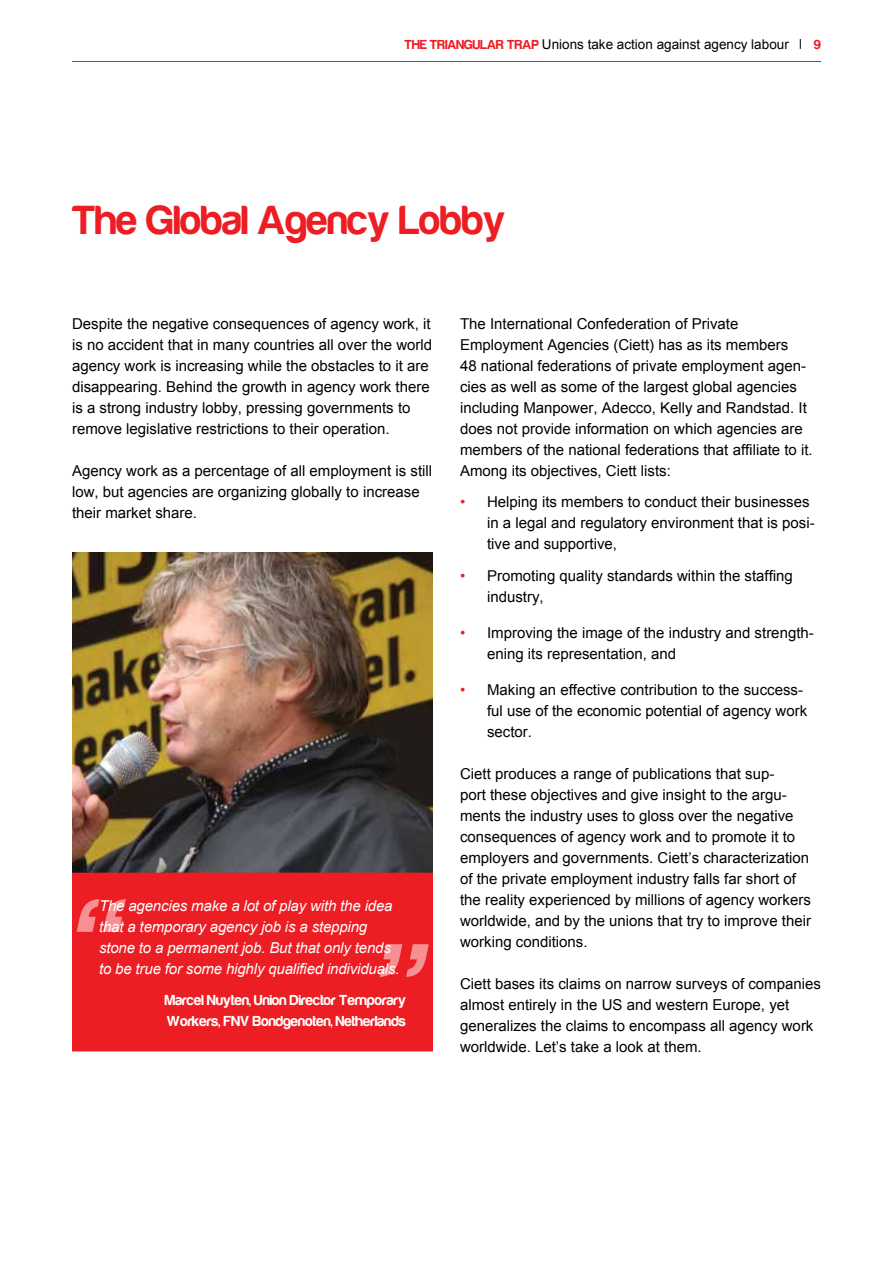
<style>
.page{position:relative;width:893px;height:1263px;background:#fff}
.page>*{position:absolute;margin:0;border:0;box-sizing:border-box;transform-origin:0 0}
.t1{font:42px "Harabara";color:#ed1d24}
.t2{font:15px/21px "Arial";color:#000}
.t3{font:italic 15px/21px "Arial";letter-spacing:-.01em;color:#fff}
.t4{font:15px/21px "Harabara";color:#fff}
.t5{font:13.5px "Arial";color:#000}
.t6{font:13.5px "Harabara";color:#ed1d24}
.s1{font-family:"Harabara";color:#ed1d24}
.s2{color:#ed1d24}
</style>
<div class="page">
<hr style="left:72px;top:61px;width:749px;height:1px;background:#ed1d24">
<img style="left:72px;top:553px;width:361px;height:320px">
<div style="left:72px;top:873px;width:361px;height:178px;background:#ed1d24"></div>
<svg style="left:77px;top:899px;width:49px;height:33px"></svg>
<svg style="left:380px;top:944px;width:49px;height:33px"></svg>
<p class="t6" style="left:405px;top:37px;width:69px">The triangula</p>
<p class="t5" style="left:496px;top:35px;width:294px"><span class="s1">r trap</span> Unions take action against agency labour</p>
<p class="t6" style="left:814px;top:37px;width:8px">9</p>
<h1 class="t1" style="left:72px;top:198px;width:435px">The Global Agency Lobby</h1>
<p class="t2" style="left:72px;top:313px;width:362px">Despite the negative consequences of agency work, it is no accident that in many countries all over the world agency work is increasing while the obstacles to it are disappearing. Behind the growth in agency work there is a strong industry lobby, pressing governments to remove legislative restrictions to their operation.</p>
<p class="t2" style="left:72px;top:460px;width:362px">Agency work as a percentage of all employment is still low, but agencies are organizing globally to increase their market share.</p>
<p class="t3" style="left:99px;top:895px;width:302px">The agencies make a lot of play with the idea that a temporary agency job is a stepping stone to a permanent job. But that only tends to be true for some highly qualified individuals.</p>
<p class="t4" style="left:165px;top:990px;width:243px">Marcel Nuyten, Union Director Temporary<br>Workers, FNV Bondgenoten, Netherlands</p>
<p class="t2" style="left:460px;top:313px;width:354px">The International Confederation of Private Employment Agencies (Ciett) has as its members<br>48 national federations of private employment agen&shy;cies as well as some of the largest global agencies including Manpower, Adecco, Kelly and Randstad. It does not provide information on which agencies are members of the national federations that affiliate to it.<br>Among its objectives, Ciett lists:</p>
<p class="t2" style="left:487px;top:492px;width:329px;text-indent:-27px"><span class="s2">•</span> Helping its members to conduct their businesses in a legal and regulatory environment that is posi&shy;tive and supportive,</p>
<p class="t2" style="left:487px;top:565px;width:307px;text-indent:-27px"><span class="s2">•</span> Promoting quality standards within the staffing industry,</p>
<p class="t2" style="left:487px;top:622px;width:328px;text-indent:-27px"><span class="s2">•</span> Improving the image of the industry and strength&shy;ening its representation, and</p>
<p class="t2" style="left:487px;top:679px;width:322px;text-indent:-27px"><span class="s2">•</span> Making an effective contribution to the success&shy;ful use of the economic potential of agency work sector.</p>
<p class="t2" style="left:460px;top:763px;width:352px">Ciett produces a range of publications that sup-<br>port these objectives and give insight to the argu&shy;ments the industry uses to gloss over the negative consequences of agency work and to promote it to employers and governments. Ciett’s characterization of the private employment industry falls far short of the reality experienced by millions of agency workers worldwide, and by the unions that try to improve their working conditions.</p>
<p class="t2" style="left:460px;top:973px;width:362px">Ciett bases its claims on narrow surveys of companies almost entirely in the US and western Europe, yet generalizes the claims to encompass all agency work worldwide. Let’s take a look at them.</p>
</div>
